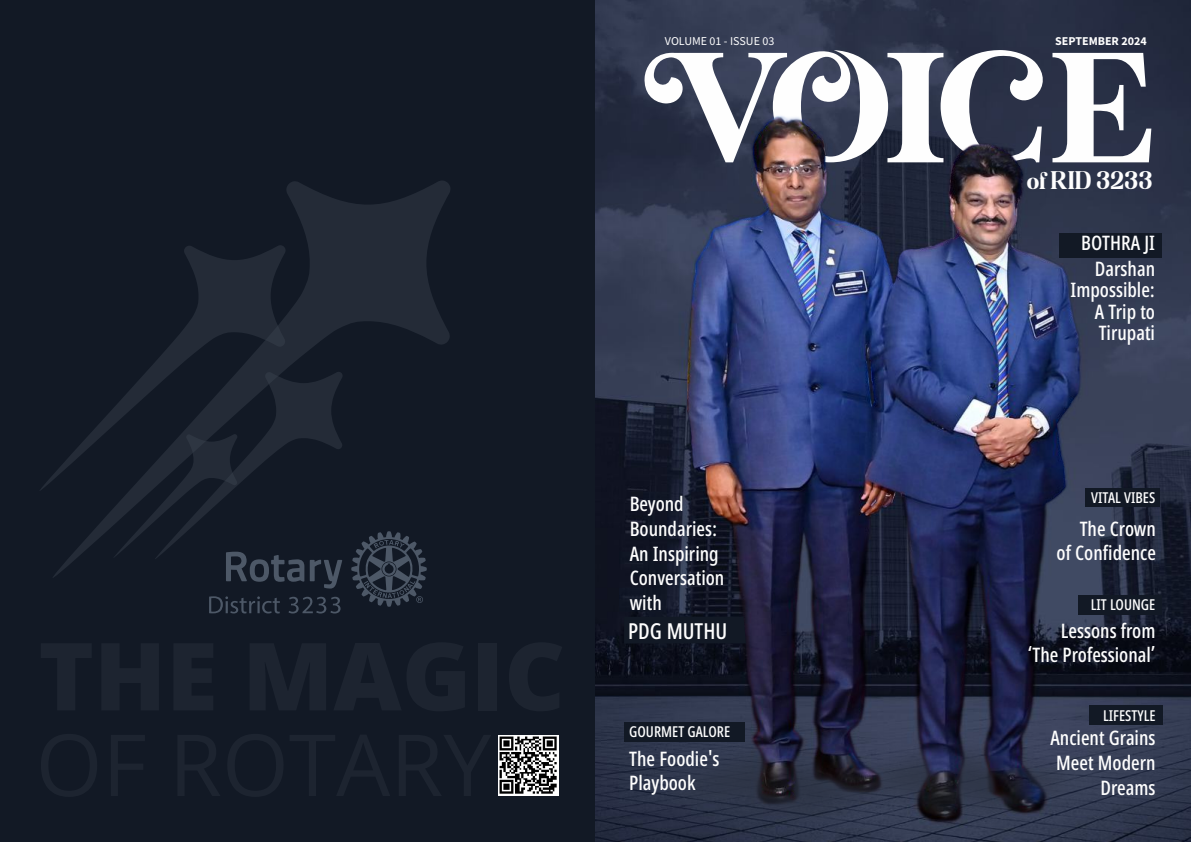
<style>
.page{position:relative;width:1191px;height:842px;background:#fff}
.page>*{position:absolute;margin:0;border:0;box-sizing:border-box;transform-origin:0 0}
.t1{font:500 extra-condensed 22px "Noto Sans Tamil";color:#fefefe}
.t2{font:500 extra-condensed 20px/24.8px "Noto Sans Tamil";color:#fefefe;text-align:right}
.t3{font:18.6px "Calisga";color:#fefefe}
.t4{font:500 extra-condensed 15px "Noto Sans Tamil";color:#fefefe}
.t5{font:12px "Source Sans Pro";color:#fefefe}
.t6{font:700 12px "Source Sans Pro";color:#fefefe}
</style>
<div class="page">
<div style="left:0;top:0;width:595px;height:842px;background:#121925"></div>
<svg style="left:41px;top:734px;width:56px;height:62px"></svg>
<svg style="left:111px;top:735px;width:33px;height:61px"></svg>
<svg style="left:178px;top:735px;width:42px;height:61px"></svg>
<svg style="left:228px;top:734px;width:55px;height:62px"></svg>
<svg style="left:290px;top:735px;width:100px;height:61px"></svg>
<svg style="left:399px;top:735px;width:91px;height:61px"></svg>
<svg style="left:41px;top:644px;width:50px;height:66px"></svg>
<svg style="left:102px;top:644px;width:56px;height:66px"></svg>
<svg style="left:174px;top:644px;width:39px;height:66px"></svg>
<svg style="left:250px;top:644px;width:76px;height:66px"></svg>
<svg style="left:334px;top:643px;width:130px;height:68px"></svg>
<div style="left:478px;top:643px;width:19px;height:67px;background:#1d2430"></div>
<svg style="left:509px;top:643px;width:53px;height:68px"></svg>
<svg style="left:53px;top:181px;width:397px;height:397px"></svg>
<svg style="left:40px;top:245px;width:246px;height:248px"></svg>
<svg style="left:209px;top:596px;width:71px;height:17px"></svg>
<svg style="left:112px;top:372px;width:231px;height:217px"></svg>
<svg style="left:351px;top:531px;width:76px;height:76px"></svg>
<svg style="left:288px;top:597px;width:52px;height:16px"></svg>
<img style="left:498px;top:735px;width:60px;height:60px">
<img style="left:595px;top:0;width:595px;height:842px">
<svg style="left:1052px;top:53px;width:99px;height:109px"></svg>
<svg style="left:644px;top:49px;width:401px;height:113px"></svg>
<img style="left:639px;top:732px;width:272px;height:105px">
<img style="left:825px;top:726px;width:272px;height:106px">
<div style="left:624px;top:722px;width:121px;height:20px;background:#121925"></div>
<div style="left:1088px;top:705px;width:74px;height:20px;background:#121925"></div>
<div style="left:1078px;top:595px;width:84px;height:20px;background:#121925"></div>
<div style="left:1085px;top:488px;width:75px;height:19px;background:#121925"></div>
<div style="left:1059px;top:233px;width:103px;height:24px;background:#121925"></div>
<div style="left:624px;top:617px;width:122px;height:26px;background:#121925"></div>
<p class="t5" style="left:665px;top:36px;width:111px">VOLUME 01 - ISSUE 03</p>
<p class="t6" style="left:1055px;top:36px;width:93px">SEPTEMBER 2024</p>
<p class="t3" style="left:1026px;top:171px;width:127px">of RID 3233</p>
<p class="t2" style="left:1081px;top:233px;width:75px">BOTHRA JI</p>
<p class="t2" style="left:630px;top:494px;width:96px;text-align:left">Beyond<br>Boundaries:<br>An Inspiring<br>Conversation with</p>
<p class="t1" style="left:628px;top:619px;width:101px">PDG MUTHU</p>
<p class="t4" style="left:629px;top:724px;width:102px">GOURMET GALORE</p>
<p class="t2" style="left:629px;top:748px;width:92px;text-align:left">The Foodie's<br>Playbook</p>
<p class="t2" style="left:1070px;top:260px;width:86px;line-height:21.4px">Darshan<br>Impossible:<br>A Trip to<br>Tirupati</p>
<p class="t4" style="left:1091px;top:490px;width:66px">VITAL VIBES</p>
<p class="t2" style="left:1056px;top:518px;width:101px">The Crown<br>of Confidence</p>
<p class="t4" style="left:1090px;top:597px;width:66px">LIT LOUNGE</p>
<p class="t2" style="left:1028px;top:620px;width:129px">Lessons from ‘The Professional’</p>
<p class="t4" style="left:1103px;top:708px;width:54px">LIFESTYLE</p>
<p class="t2" style="left:1050px;top:728px;width:106px">Ancient Grains<br>Meet Modern<br>Dreams</p>
</div>
